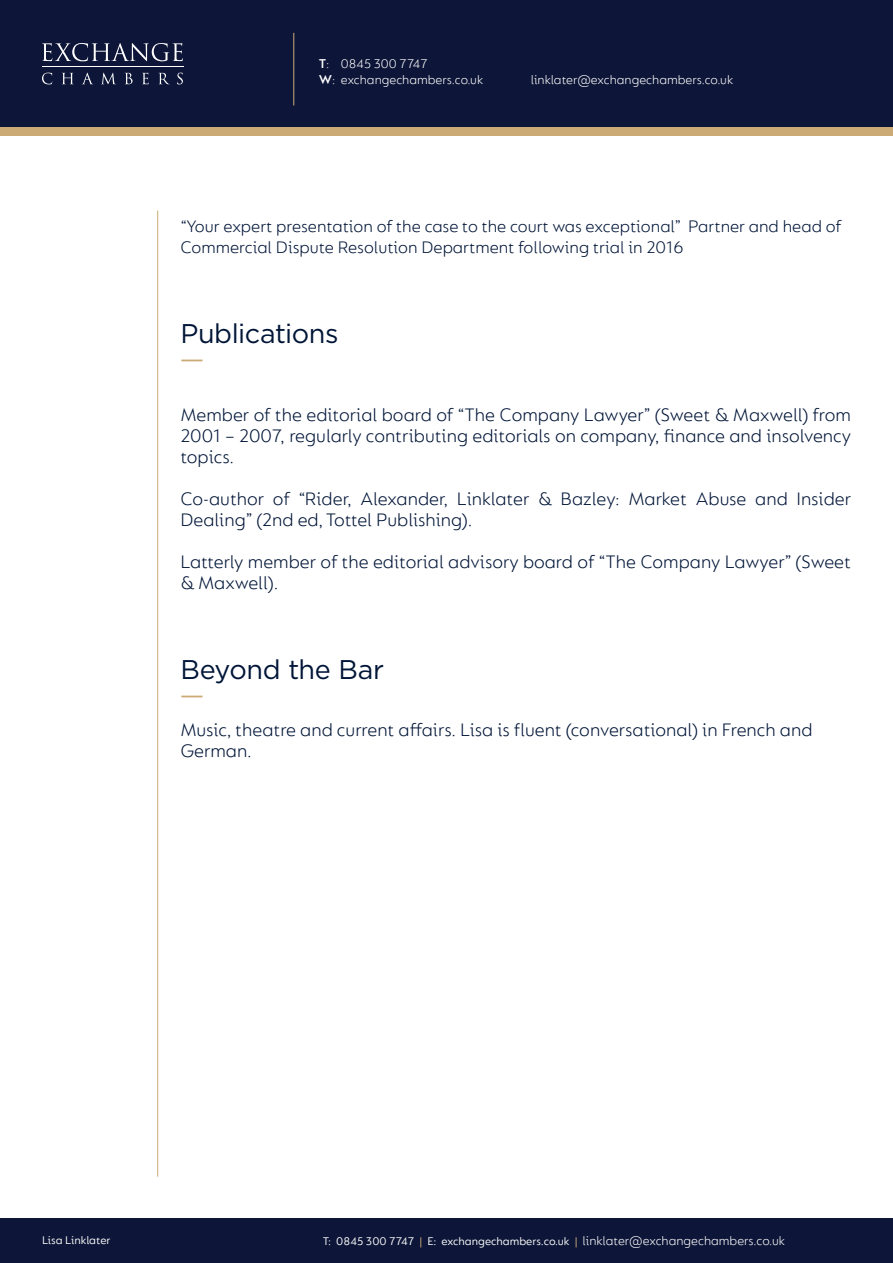
<style>
.page{position:relative;width:893px;height:1263px;background:#fff}
.page>*{position:absolute;margin:0;border:0;box-sizing:border-box;transform-origin:0 0}
.t1{font:27px "Gotham";letter-spacing:-.015em;color:#001537}
.t2{font:300 19.5px/21px "FS Lucas";color:#001537}
.t3{font:300 18px/21px "FS Lucas";color:#001537}
.t4{font:300 13.5px/16.2px "FS Lucas";color:#fff}
.t5{font:12px "FS Lucas";color:#fff}
.s1{font-weight:600}
.s2{color:#cbaa76}
</style>
<div class="page">
<div style="left:0;top:64px;width:893px;height:72px;background:#cbaa76"></div>
<div style="left:0;top:0;width:893px;height:127px;background:#0d1638"></div>
<div style="left:0;top:1219px;width:893px;height:44px;background:#0d1638"></div>
<hr style="left:42px;top:67px;width:142px;height:1px;background:#fff">
<svg style="left:42px;top:43px;width:141px;height:18px"></svg>
<svg style="left:42px;top:73px;width:10px;height:11px"></svg>
<svg style="left:62px;top:73px;width:11px;height:11px"></svg>
<svg style="left:82px;top:73px;width:11px;height:11px"></svg>
<svg style="left:102px;top:73px;width:13px;height:11px"></svg>
<svg style="left:125px;top:73px;width:8px;height:11px"></svg>
<svg style="left:142px;top:73px;width:7px;height:11px"></svg>
<svg style="left:159px;top:73px;width:10px;height:11px"></svg>
<svg style="left:177px;top:73px;width:6px;height:11px"></svg>
<hr style="left:293px;top:33px;width:1px;height:73px;background:#cbaa76">
<hr style="left:157px;top:211px;width:1px;height:966px;background:#cbaa76">
<svg style="left:181px;top:360px;width:21px;height:1px"></svg>
<svg style="left:181px;top:696px;width:21px;height:1px"></svg>
<p class="t4" style="left:319px;top:55px;width:166px"><span class="s1">T</span>: 0845 300 7747<br><span class="s1">W</span>: exchangechambers.co.uk</p>
<p class="t4" style="left:531px;top:71px;width:204px">linklater@exchangechambers.co.uk</p>
<p class="t3" style="left:180px;top:215px;width:663px">“Your expert presentation of the case to the court was exceptional” Partner and head of<br>Commercial Dispute Resolution Department following trial in 2016</p>
<p class="t1" style="left:180px;top:316px;width:160px">Publications</p>
<p class="t2" style="left:180px;top:403px;width:672px;text-align:justify">Member of the editorial board of “The Company Lawyer” (Sweet &amp; Maxwell) from 2001 – 2007, regularly contributing editorials on company, finance and insolvency topics.</p>
<p class="t2" style="left:180px;top:487px;width:672px">Co-author of “Rider, Alexander, Linklater &amp; Bazley: Market Abuse and Insider<br>Dealing” (2nd ed, Tottel Publishing).</p>
<p class="t2" style="left:180px;top:550px;width:672px">Latterly member of the editorial advisory board of “The Company Lawyer” (Sweet &amp; Maxwell).</p>
<p class="t1" style="left:180px;top:652px;width:205px">Beyond the Bar</p>
<p class="t2" style="left:180px;top:718px;width:634px">Music, theatre and current affairs. Lisa is fluent (conversational) in French and<br>German.</p>
<p class="t4" style="left:583px;top:1233px;width:204px">linklater@exchangechambers.co.uk</p>
<p class="t5" style="left:42px;top:1233px;width:70px">Lisa Linklater</p>
<p class="t5" style="left:323px;top:1235px;width:256px">T: 0845 300 7747 <span class="s2">|</span> E: exchangechambers.co.uk <span class="s2">|</span></p>
</div>
